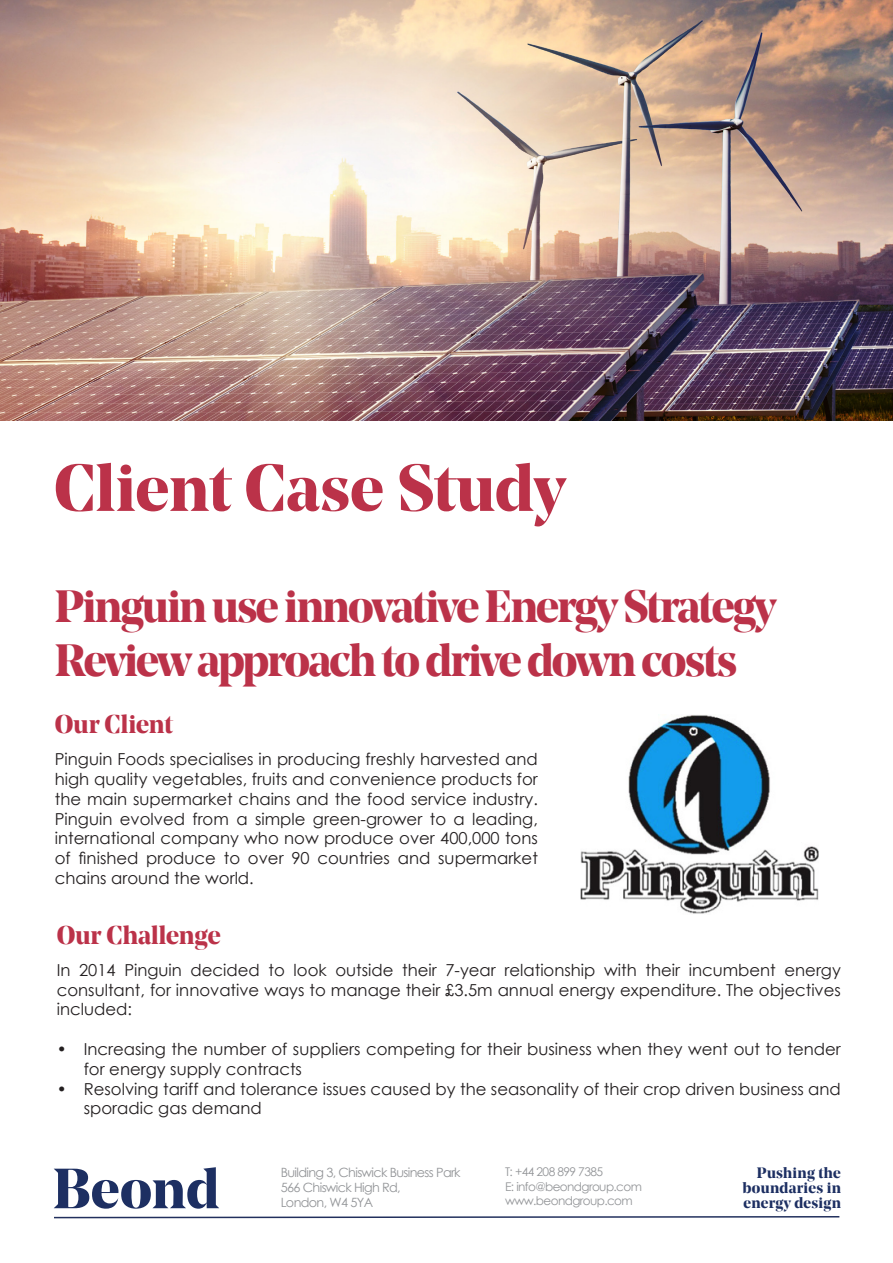
<style>
.page{position:relative;width:893px;height:1263px;background:#fff}
.page>*{position:absolute;margin:0;border:0;box-sizing:border-box;transform-origin:0 0}
.t1{font:700 66px "Noe Display";color:#bb3249}
.t2{font:700 56.25px "Noe Display";color:#1d2f62}
.t3{font:700 45px/54px "Noe Display";letter-spacing:-.04em;color:#bb3249}
.t4{font:700 25.5px "Noe Display";color:#bb3249}
.t5{font:16.5px/19.8px "Century Gothic";color:#231f20;text-align:justify}
.t6{font:700 15px/15px "Noe Display";letter-spacing:.02em;color:#1d2f62;text-align:right}
.t7{font:12.75px/15.3px "Century Gothic";letter-spacing:-.05em;color:#939598}
.t8{font:12px/14.4px "Century Gothic";letter-spacing:-.05em;color:#939598}
</style>
<div class="page">
<img style="left:0;top:0;width:893px;height:421px">
<svg style="left:54px;top:1216px;width:786px;height:3px"></svg>
<img style="left:580px;top:715px;width:238px;height:199px">
<h1 class="t1" style="left:54px;top:445px;width:513px">Client Case Study</h1>
<p class="t3" style="left:55px;top:578px;width:723px">Pinguin use innovative Energy Strategy<br>Review approach to drive down costs</p>
<p class="t4" style="left:55px;top:708px;width:120px">Our Client</p>
<p class="t5" style="left:55px;top:749px;width:485px">Pinguin Foods specialises in producing freshly harvested and high quality vegetables, fruits and convenience products for the main supermarket chains and the food service industry.<br>Pinguin evolved from a simple green-grower to a leading, international company who now produce over 400,000 tons of finished produce to over 90 countries and supermarket chains around the world.</p>
<p class="t4" style="left:57px;top:919px;width:166px">Our Challenge</p>
<p class="t5" style="left:57px;top:960px;width:786px">In 2014 Pinguin decided to look outside their 7-year relationship with their incumbent energy consultant, for innovative ways to manage their £3.5m annual energy expenditure. The objectives included:</p>
<p class="t5" style="left:84px;top:1039px;width:759px;text-indent:-27px">• Increasing the number of suppliers competing for their business when they went out to tender for energy supply contracts</p>
<p class="t5" style="left:84px;top:1078px;width:759px;text-indent:-27px">• Resolving tariff and tolerance issues caused by the seasonality of their crop driven business and sporadic gas demand</p>
<h2 class="t2" style="left:53px;top:1152px;width:168px">Beond</h2>
<p class="t7" style="left:281px;top:1164px;width:181px">Building 3, Chiswick Business Park<br>566 Chiswick High Rd,<br>London, W4 5YA</p>
<p class="t8" style="left:505px;top:1164px;width:138px">T: +44 208 899 7385<br>E: info@beondgroup.com www.beondgroup.com</p>
<p class="t6" style="left:743px;top:1165px;width:99px">Pushing the boundaries in</p>
<p class="t6" style="left:743px;top:1195px;width:99px">energy design</p>
</div>
